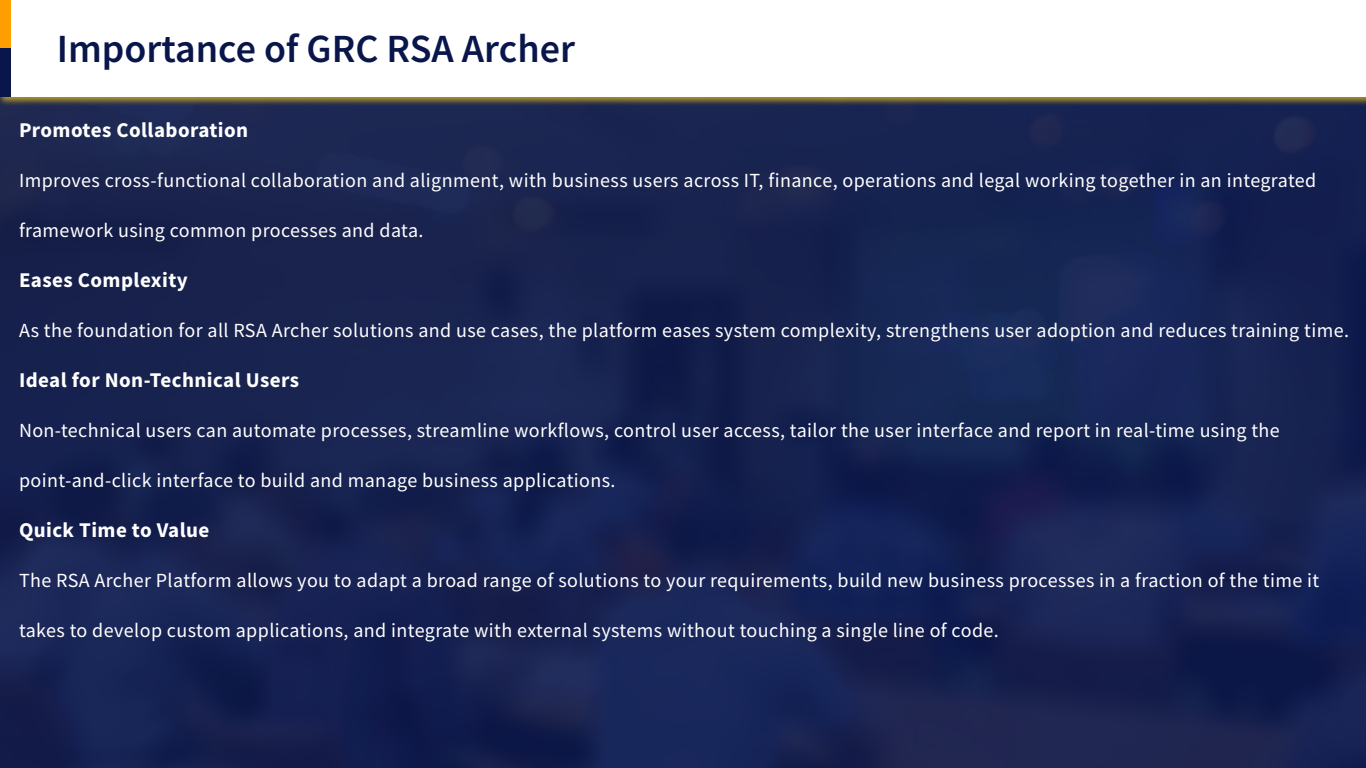
<style>
.page{position:relative;width:1366px;height:768px;background:#172350}
.page>*{position:absolute;margin:0;border:0;box-sizing:border-box;transform-origin:0 0}
.t1{font:600 40px "Source Sans Pro";color:#09164b}
.t2{font:700 21px "Source Sans Pro";letter-spacing:.02em;color:#fff}
.t3{font:20px "Source Sans Pro";letter-spacing:.02em;color:#fff}
</style>
<div class="page">
<img style="left:0;top:97px;width:1366px;height:10px">
<div style="left:0;top:0;width:1366px;height:97px;background:#fff"></div>
<div style="left:0;top:0;width:11px;height:48px;background:#ff9e00"></div>
<div style="left:0;top:49px;width:11px;height:48px;background:#09164b"></div>
<h1 class="t1" style="left:57px;top:23px;width:520px">Importance of GRC RSA Archer</h1>
<p class="t2" style="left:19px;top:116px;width:231px">Promotes Collaboration</p>
<p class="t3" style="left:19px;top:167px;width:1299px">Improves cross-functional collaboration and alignment, with business users across IT, finance, operations and legal working together in an integrated</p>
<p class="t3" style="left:19px;top:217px;width:406px">framework using common processes and data.</p>
<p class="t2" style="left:19px;top:266px;width:170px">Eases Complexity</p>
<p class="t3" style="left:19px;top:317px;width:1332px">As the foundation for all RSA Archer solutions and use cases, the platform eases system complexity, strengthens user adoption and reduces training time.</p>
<p class="t2" style="left:19px;top:366px;width:282px">Ideal for Non-Technical Users</p>
<p class="t3" style="left:19px;top:417px;width:1262px">Non-technical users can automate processes, streamline workflows, control user access, tailor the user interface and report in real-time using the</p>
<p class="t3" style="left:19px;top:467px;width:598px">point-and-click interface to build and manage business applications.</p>
<p class="t2" style="left:19px;top:516px;width:192px">Quick Time to Value</p>
<p class="t3" style="left:19px;top:567px;width:1302px">The RSA Archer Platform allows you to adapt a broad range of solutions to your requirements, build new business processes in a fraction of the time it</p>
<p class="t3" style="left:19px;top:617px;width:981px">takes to develop custom applications, and integrate with external systems without touching a single line of code.</p>
</div>
